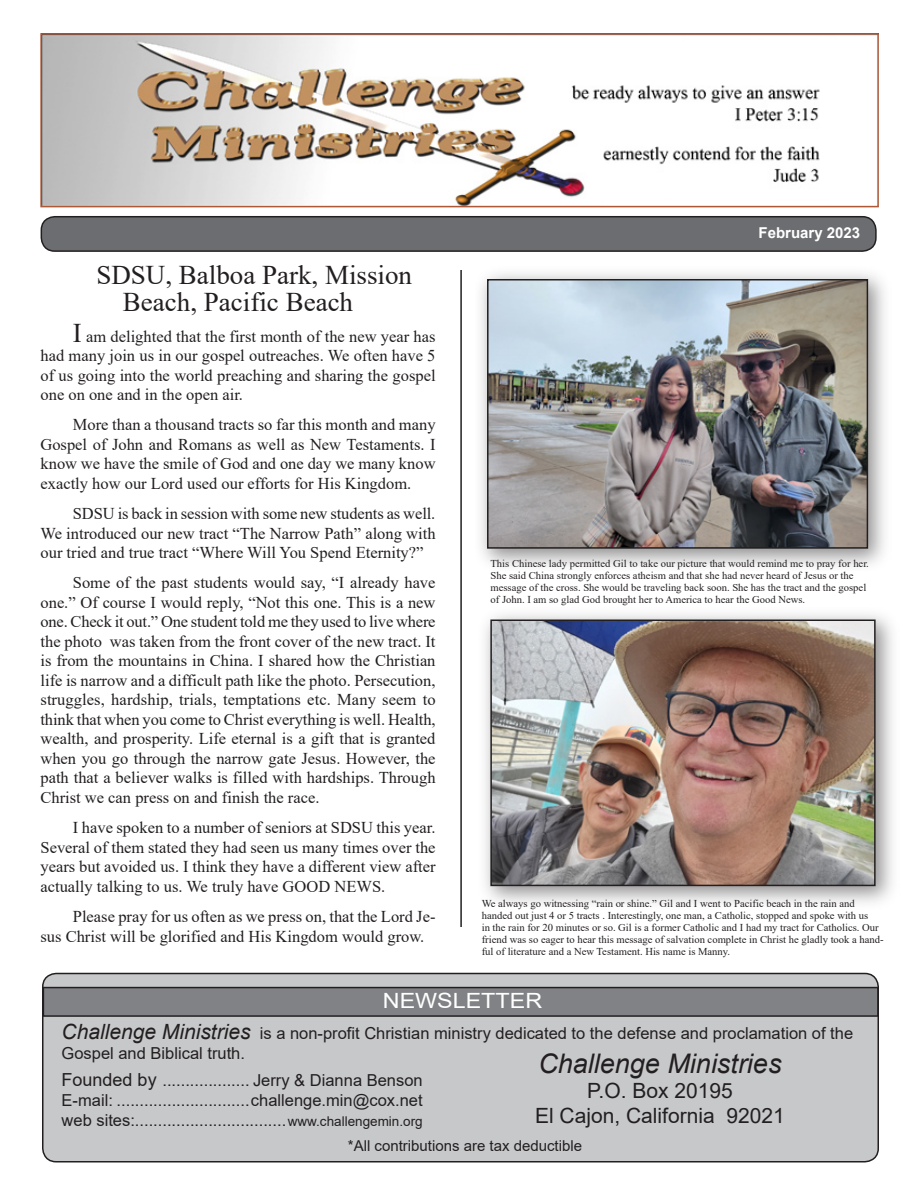
<style>
.page{position:relative;width:918px;height:1188px;background:#fff}
.page>*{position:absolute;margin:0;border:0;box-sizing:border-box;transform-origin:0 0}
.BodyTextChallenge{font:27px/27px "Times New Roman";color:#231f20}
.t1{font:italic 27px "Arial";color:#231f20}
.t2{font:21px "Arial";color:#231f20}
.t3{font:21px "Arial";color:#fff;scale:1.11 1}
.BodyTextChallenge-2{font:16.5px/19.5px "Times New Roman";color:#231f20;text-align:justify}
.t4{font:16.5px/19.8px "Arial";color:#231f20}
.t5{font:15px "Arial";color:#231f20}
.t6{font:700 15px "Arial";color:#fff}
.t7{font:10.5px/12px "Times New Roman";color:#231f20}
.s1{font-size:27px}
.s2{font-style:italic;font-size:21px}
.s3{font-size:18px}
.s4{font-size:13.5px}
</style>
<div class="page">
<div style="left:41px;top:217px;width:835px;height:34px;background:#6c6d70;border-radius:14px"></div>
<div style="left:41px;top:216px;width:836px;height:36px;border:2px solid #231f20;border-radius:14px"></div>
<img style="left:43px;top:36px;width:777px;height:168px">
<div style="left:40px;top:33px;width:839px;height:174px;border:2px solid #ad5937"></div>
<div style="left:43px;top:974px;width:835px;height:188px;background:#c7c8ca;border-radius:14px"></div>
<div style="left:42px;top:973px;width:837px;height:189px;border:2px solid #231f20;border-radius:14px"></div>
<div style="left:43px;top:988px;width:835px;height:28px;background:#808285"></div>
<div style="left:43px;top:987px;width:836px;height:30px;border:2px solid #231f20"></div>
<hr style="left:460px;top:270px;width:2px;height:657px;background:#231f20">
<div style="left:475px;top:267px;width:417px;height:304px;background:#231f20;opacity:.51"></div>
<img style="left:490px;top:282px;width:375px;height:264px">
<div style="left:487px;top:279px;width:381px;height:270px;border:2px solid #231f20"></div>
<div style="left:478px;top:607px;width:421px;height:303px;background:#231f20;opacity:.51"></div>
<img style="left:493px;top:623px;width:380px;height:260px">
<div style="left:490px;top:620px;width:386px;height:266px;border:2px solid #231f20"></div>
<p class="t6" style="left:759px;top:222px;width:103px">February 2023</p>
<p class="BodyTextChallenge" style="left:123px;top:261px;width:291px;text-indent:-27px">SDSU, Balboa Park, Mission<br>Beach, Pacific Beach</p>
<p class="BodyTextChallenge-2" style="left:40px;top:326px;width:397px;text-indent:32px"><span class="s1">I</span> am delighted that the first month of the new year has had many join us in our gospel outreaches. We often have 5 of us going into the world preaching and sharing the gospel one on one and in the open air.</p>
<p class="BodyTextChallenge-2" style="left:40px;top:415px;width:397px;text-indent:32px">More than a thousand tracts so far this month and many Gospel of John and Romans as well as New Testaments. I know we have the smile of God and one day we many know exactly how our Lord used our efforts for His Kingdom.</p>
<p class="BodyTextChallenge-2" style="left:40px;top:503px;width:397px;text-indent:32px">SDSU is back in session with some new students as well.<br>We introduced our new tract “The Narrow Path” along with our tried and true tract “Where Will You Spend Eternity?”</p>
<p class="BodyTextChallenge-2" style="left:40px;top:573px;width:397px;text-indent:32px">Some of the past students would say, “I already have one.” Of course I would reply, “Not this one. This is a new one. Check it out.” One student told me they used to live where the photo was taken from the front cover of the new tract. It is from the mountains in China. I shared how the Christian life is narrow and a difficult path like the photo. Persecution, struggles, hardship, trials, temptations etc. Many seem to think that when you come to Christ everything is well. Health, wealth, and prosperity. Life eternal is a gift that is granted when you go through the narrow gate Jesus. However, the path that a believer walks is filled with hardships. Through Christ we can press on and finish the race.</p>
<p class="BodyTextChallenge-2" style="left:40px;top:817px;width:397px;text-indent:32px">I have spoken to a number of seniors at SDSU this year.<br>Several of them stated they had seen us many times over the years but avoided us. I think they have a different view after actually talking to us. We truly have GOOD NEWS.</p>
<p class="BodyTextChallenge-2" style="left:40px;top:906px;width:397px;text-indent:32px">Please pray for us often as we press on, that the Lord Je&shy;sus Christ will be glorified and His Kingdom would grow.</p>
<p class="t7" style="left:482px;top:898px;width:403px">We always go witnessing “rain or shine.” Gil and I went to Pacific beach in the rain and handed out just 4 or 5 tracts . Interestingly, one man, a Catholic, stopped and spoke with us<br>in the rain for 20 minutes or so. Gil is a former Catholic and I had my tract for Catholics. Our friend was so eager to hear this message of salvation complete in Christ he gladly took a hand&shy;ful of literature and a New Testament. His name is Manny.</p>
<p class="t7" style="left:490px;top:557px;width:380px">This Chinese lady permitted Gil to take our picture that would remind me to pray for her.<br>She said China strongly enforces atheism and that she had never heard of Jesus or the message of the cross. She would be traveling back soon. She has the tract and the gospel of John. I am so glad God brought her to America to hear the Good News.</p>
<p class="t3" style="left:383px;top:986px;width:145px">NEWSLETTER</p>
<p class="t4" style="left:62px;top:1023px;width:793px"><span class="s2">Challenge Ministries</span> is a non-profit Christian ministry dedicated to the defense and proclamation of the<br>Gospel and Biblical truth.</p>
<p class="t4" style="left:62px;top:1070px;width:363px"><span class="s3">Founded by</span> ................... Jerry &amp; Dianna Benson</p>
<p class="t4" style="left:62px;top:1090px;width:363px">E-mail: .............................challenge.min@cox.net</p>
<p class="t4" style="left:62px;top:1110px;width:363px">web sites:.................................<span class="s4">www.challengemin.org</span></p>
<p class="t1" style="left:538px;top:1046px;width:245px">Challenge Ministries</p>
<p class="t2" style="left:587px;top:1076px;width:147px">P.O. Box 20195</p>
<p class="t2" style="left:535px;top:1101px;width:251px">El Cajon, California 92021</p>
<p class="t5" style="left:348px;top:1135px;width:236px">*All contributions are tax deductible</p>
</div>
